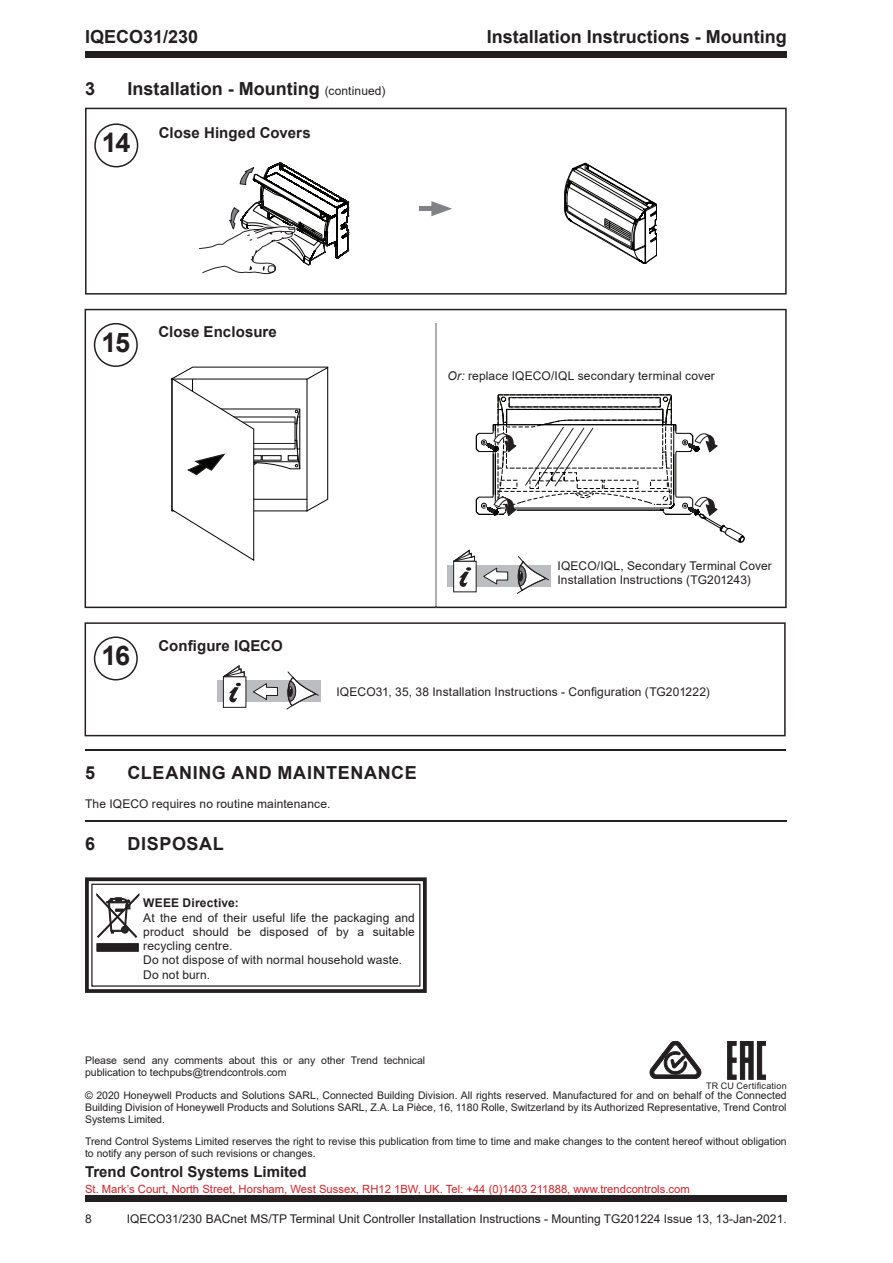
<style>
.page{position:relative;width:893px;height:1263px;background:#fff}
.page>*{position:absolute;margin:0;border:0;box-sizing:border-box;transform-origin:0 0}
.t1{font:700 27px "Arial";color:#231f20}
.t2{font:700 18px "Arial";color:#231f20}
.t3{font:700 18px "Arial";letter-spacing:.035em;color:#231f20}
.t4{font:700 15px "Arial";color:#231f20}
.t5{font:12px/14.2px "Arial";letter-spacing:.01em;color:#231f20}
.t6{font:700 12px "Arial";letter-spacing:.02em;color:#231f20}
.t7{font:11.25px "Arial";color:#d1232a}
.t8{font:10.5px/12px "Arial";color:#231f20}
.t9{font:9px "Arial";letter-spacing:.025em;color:#231f20}
.s1{font-weight:400;font-size:12px}
.s2{font-style:italic}
</style>
<div class="page">
<div style="left:85px;top:1196px;width:702px;height:6px;background:#231f20"></div>
<div style="left:85px;top:51px;width:702px;height:6px;background:#231f20"></div>
<svg style="left:650px;top:1041px;width:51px;height:38px"></svg>
<svg style="left:728px;top:1041px;width:38px;height:38px"></svg>
<svg style="left:85px;top:622px;width:701px;height:114px"></svg>
<svg style="left:85px;top:309px;width:702px;height:299px"></svg>
<svg style="left:85px;top:108px;width:702px;height:187px"></svg>
<div style="left:217px;top:680px;width:103px;height:22px;background:#bcbdc0"></div>
<svg style="left:286px;top:671px;width:33px;height:38px"></svg>
<div style="left:223px;top:676px;width:23px;height:32px;background:#fff;border:1px solid #231f20"></div>
<svg style="left:223px;top:665px;width:22px;height:12px"></svg>
<svg style="left:229px;top:683px;width:12px;height:20px"></svg>
<svg style="left:253px;top:683px;width:25px;height:17px"></svg>
<svg style="left:198px;top:163px;width:151px;height:112px"></svg>
<svg style="left:564px;top:163px;width:93px;height:100px"></svg>
<svg style="left:171px;top:366px;width:157px;height:195px"></svg>
<svg style="left:476px;top:394px;width:269px;height:148px"></svg>
<div style="left:448px;top:565px;width:103px;height:21px;background:#bcbdc0"></div>
<svg style="left:516px;top:556px;width:33px;height:38px"></svg>
<div style="left:453px;top:561px;width:23px;height:31px;background:#fff"></div>
<svg style="left:453px;top:550px;width:22px;height:37px"></svg>
<svg style="left:483px;top:567px;width:25px;height:18px"></svg>
<hr style="left:85px;top:749px;width:701px;height:2px;background:#231f20">
<hr style="left:85px;top:820px;width:702px;height:2px;background:#231f20">
<svg style="left:85px;top:877px;width:342px;height:116px"></svg>
<div style="left:419px;top:206px;width:12px;height:5px;background:#808285"></div>
<svg style="left:431px;top:201px;width:21px;height:15px"></svg>
<div style="left:431px;top:206px;width:9px;height:5px;background:#808285"></div>
<hr style="left:435px;top:323px;width:2px;height:284px;background:#adaeb2">
<h2 class="t2" style="left:85px;top:24px;width:115px">IQECO31/230</h2>
<h2 class="t2" style="left:487px;top:24px;width:302px">Installation Instructions - Mounting</h2>
<h2 class="t2" style="left:85px;top:76px;width:12px">3</h2>
<h2 class="t2" style="left:128px;top:76px;width:259px">Installation - Mounting <span class="s1">(continued)</span></h2>
<h1 class="t1" style="left:102px;top:124px;width:30px">14</h1>
<h3 class="t4" style="left:159px;top:122px;width:153px">Close Hinged Covers</h3>
<h1 class="t1" style="left:101px;top:323px;width:30px">15</h1>
<h3 class="t4" style="left:158px;top:321px;width:120px">Close Enclosure</h3>
<p class="t5" style="left:448px;top:369px;width:269px"><span class="s2">Or:</span> replace IQECO/IQL secondary terminal cover</p>
<h1 class="t1" style="left:101px;top:637px;width:30px">16</h1>
<h3 class="t4" style="left:158px;top:635px;width:126px">Configure IQECO</h3>
<p class="t5" style="left:557px;top:558px;width:216px">IQECO/IQL, Secondary Terminal Cover<br>Installation Instructions (TG201243)</p>
<p class="t5" style="left:336px;top:684px;width:375px">IQECO31, 35, 38 Installation Instructions - Configuration (TG201222)</p>
<h2 class="t2" style="left:85px;top:760px;width:12px">5</h2>
<h2 class="t3" style="left:128px;top:760px;width:291px">CLEANING AND MAINTENANCE</h2>
<p class="t5" style="left:85px;top:796px;width:247px">The IQECO requires no routine maintenance.</p>
<h2 class="t2" style="left:85px;top:831px;width:12px">6</h2>
<h2 class="t3" style="left:128px;top:831px;width:98px">DISPOSAL</h2>
<p class="t6" style="left:143px;top:895px;width:97px">WEEE Directive:</p>
<p class="t5" style="left:143px;top:910px;width:273px">At the end of their useful life the packaging and product should be disposed of by a suitable recycling centre.<br>Do not dispose of with normal household waste.<br>Do not burn.</p>
<p class="t8" style="left:85px;top:1055px;width:342px">Please send any comments about this or any other Trend technical publication to techpubs@trendcontrols.com</p>
<p class="t8" style="left:85px;top:1089px;width:703px;text-align:justify">© 2020 Honeywell Products and Solutions SARL, Connected Building Division. All rights reserved. Manufactured for and on behalf of the Connected Building Division of Honeywell Products and Solutions SARL, Z.A. La Pièce, 16, 1180 Rolle, Switzerland by its Authorized Representative, Trend Control Systems Limited.</p>
<p class="t8" style="left:85px;top:1136px;width:703px">Trend Control Systems Limited reserves the right to revise this publication from time to time and make changes to the content hereof without obligation to notify any person of such revisions or changes.</p>
<h3 class="t4" style="left:85px;top:1161px;width:223px">Trend Control Systems Limited</h3>
<p class="t7" style="left:85px;top:1182px;width:606px">St. Mark’s Court, North Street, Horsham, West Sussex, RH12 1BW, UK. Tel: +44 (0)1403 211888, www.trendcontrols.com</p>
<p class="t9" style="left:706px;top:1079px;width:82px">TR CU Certification</p>
<p class="t5" style="left:85px;top:1212px;width:8px">8</p>
<p class="t5" style="left:127px;top:1212px;width:661px">IQECO31/230 BACnet MS/TP Terminal Unit Controller Installation Instructions - Mounting TG201224 Issue 13, 13-Jan-2021.</p>
</div>
